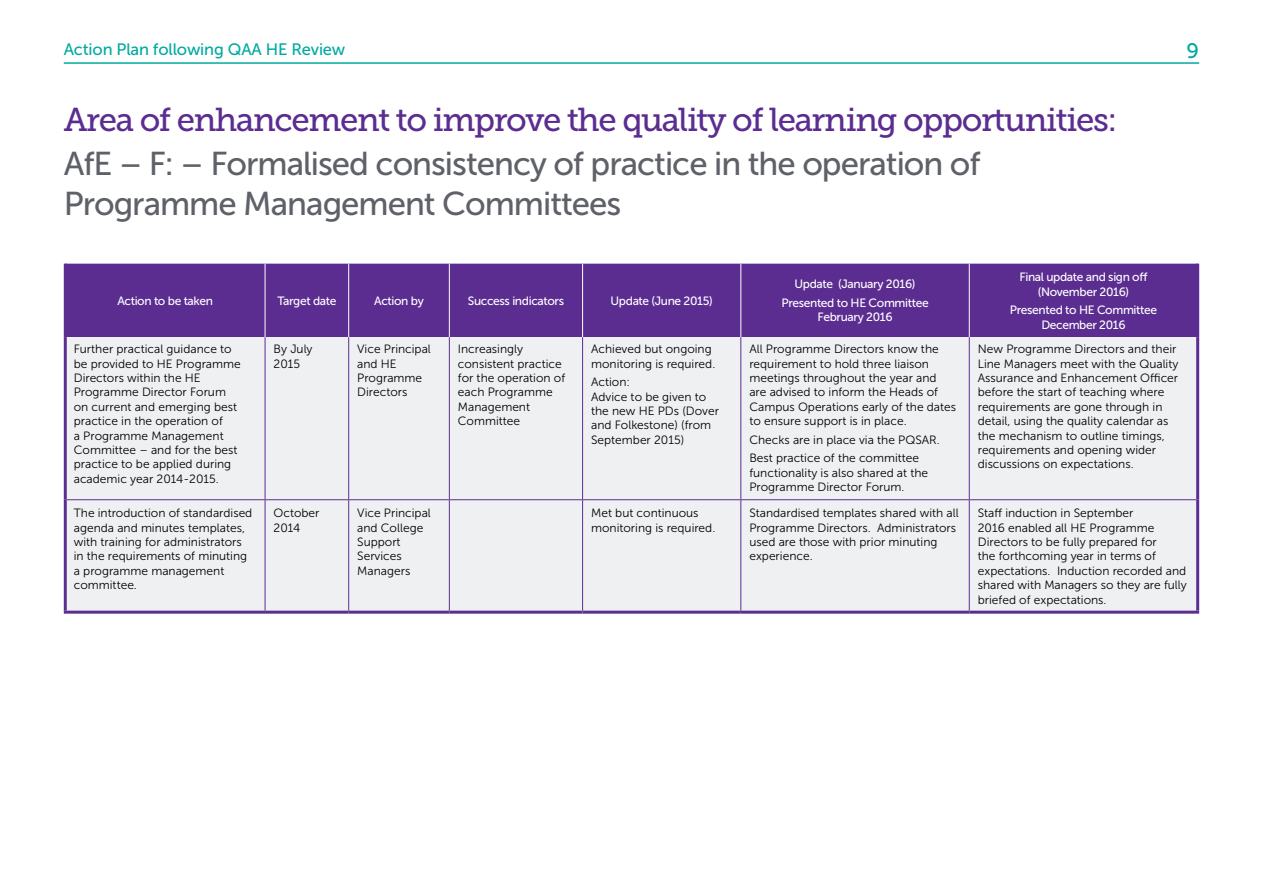
<style>
.page{position:relative;width:1263px;height:893px;background:#fff}
.page>*{position:absolute;margin:0;border:0;box-sizing:border-box;transform-origin:0 0}
.t1{font:33px/39.6px "Museo Sans 500";letter-spacing:-.03em;color:#5e6168}
.t2{font:33px "Museo Slab 500";letter-spacing:-.04em;color:#5c2d91}
.t3{font:21px "Museo Sans 500";color:#00aaa0}
.t4{font:16.5px "Museo Sans 500";letter-spacing:-.01em;color:#00aaa0}
.t5{font:12px/14.4px "Museo Sans 300";color:#000}
.t6{font:12px/14.4px "Museo Sans 500";letter-spacing:-.03em;color:#fff;text-align:center}
</style>
<div class="page">
<hr style="left:64px;top:62px;width:1135px;height:2px;background:#00aaa0">
<div style="left:67px;top:264px;width:1129px;height:73px;background:#5c2d91"></div>
<div style="left:67px;top:337px;width:1129px;height:274px;background:#eff0f2"></div>
<hr style="left:265px;top:337px;width:1px;height:162px;background:#5c2d91">
<hr style="left:348px;top:337px;width:1px;height:162px;background:#5c2d91">
<hr style="left:449px;top:337px;width:1px;height:162px;background:#5c2d91">
<hr style="left:265px;top:500px;width:1px;height:111px;background:#5c2d91">
<hr style="left:348px;top:500px;width:1px;height:111px;background:#5c2d91">
<hr style="left:449px;top:500px;width:1px;height:111px;background:#5c2d91">
<hr style="left:582px;top:337px;width:1px;height:162px;background:#5c2d91">
<hr style="left:582px;top:500px;width:1px;height:111px;background:#5c2d91">
<hr style="left:740px;top:337px;width:1px;height:162px;background:#5c2d91">
<hr style="left:969px;top:337px;width:1px;height:162px;background:#5c2d91">
<hr style="left:740px;top:500px;width:1px;height:111px;background:#5c2d91">
<hr style="left:969px;top:500px;width:1px;height:111px;background:#5c2d91">
<hr style="left:67px;top:499px;width:198px;height:1px;background:#5c2d91">
<hr style="left:265px;top:499px;width:84px;height:1px;background:#5c2d91">
<hr style="left:349px;top:499px;width:100px;height:1px;background:#5c2d91">
<hr style="left:449px;top:499px;width:134px;height:1px;background:#5c2d91">
<hr style="left:583px;top:499px;width:158px;height:1px;background:#5c2d91">
<hr style="left:741px;top:499px;width:228px;height:1px;background:#5c2d91">
<hr style="left:969px;top:499px;width:227px;height:1px;background:#5c2d91">
<hr style="left:64px;top:337px;width:3px;height:163px;background:#5c2d91">
<hr style="left:1196px;top:337px;width:3px;height:163px;background:#5c2d91">
<hr style="left:64px;top:500px;width:3px;height:111px;background:#5c2d91">
<hr style="left:1196px;top:500px;width:3px;height:111px;background:#5c2d91">
<hr style="left:64px;top:611px;width:201px;height:3px;background:#5c2d91">
<hr style="left:265px;top:611px;width:84px;height:3px;background:#5c2d91">
<hr style="left:349px;top:611px;width:100px;height:3px;background:#5c2d91">
<hr style="left:449px;top:611px;width:134px;height:3px;background:#5c2d91">
<hr style="left:583px;top:611px;width:158px;height:3px;background:#5c2d91">
<hr style="left:741px;top:611px;width:228px;height:3px;background:#5c2d91">
<hr style="left:969px;top:611px;width:230px;height:3px;background:#5c2d91">
<hr style="left:64px;top:264px;width:3px;height:73px;background:#5c2d91">
<hr style="left:1196px;top:264px;width:3px;height:73px;background:#5c2d91">
<hr style="left:265px;top:264px;width:1px;height:73px;background:#fff">
<hr style="left:348px;top:264px;width:1px;height:73px;background:#fff">
<hr style="left:449px;top:264px;width:1px;height:73px;background:#fff">
<hr style="left:582px;top:264px;width:1px;height:73px;background:#fff">
<hr style="left:740px;top:264px;width:1px;height:73px;background:#fff">
<hr style="left:969px;top:264px;width:1px;height:73px;background:#fff">
<h3 class="t4" style="left:64px;top:40px;width:283px">Action Plan following QAA HE Review</h3>
<h2 class="t3" style="left:1186px;top:39px;width:14px">9</h2>
<h1 class="t2" style="left:64px;top:101px;width:1055px">Area of enhancement to improve the quality of learning opportunities:</h1>
<h1 class="t1" style="left:64px;top:144px;width:918px">AfE – F: – Formalised consistency of practice in the operation of<br>Programme Management Committees</h1>
<p class="t6" style="left:117px;top:294px;width:97px">Action to be taken</p>
<p class="t6" style="left:277px;top:294px;width:61px">Target date</p>
<p class="t6" style="left:374px;top:294px;width:51px">Action by</p>
<p class="t6" style="left:468px;top:294px;width:98px">Success indicators</p>
<p class="t6" style="left:611px;top:294px;width:104px">Update (June 2015)</p>
<p class="t5" style="left:74px;top:342px;width:169px">Further practical guidance to be provided to HE Programme<br>Directors within the HE<br>Programme Director Forum on current and emerging best practice in the operation of<br>a Programme Management<br>Committee – and for the best practice to be applied during academic year 2014-2015.</p>
<p class="t5" style="left:274px;top:342px;width:41px">By July<br>2015</p>
<p class="t5" style="left:357px;top:342px;width:75px">Vice Principal and HE<br>Programme<br>Directors</p>
<p class="t5" style="left:458px;top:342px;width:109px">Increasingly consistent practice for the operation of each Programme<br>Management<br>Committee</p>
<p class="t5" style="left:591px;top:342px;width:126px">Achieved but ongoing monitoring is required.</p>
<p class="t5" style="left:591px;top:375px;width:129px">Action:<br>Advice to be given to the new HE PDs (Dover and Folkestone) (from<br>September 2015)</p>
<p class="t6" style="left:781px;top:275px;width:149px;line-height:18.6px">Update (January 2016)<br>Presented to HE Committee</p>
<p class="t6" style="left:817px;top:310px;width:77px">February 2016</p>
<p class="t5" style="left:749px;top:342px;width:208px">All Programme Directors know the requirement to hold three liaison meetings throughout the year and are advised to inform the Heads of Campus Operations early of the dates to ensure support is in place.</p>
<p class="t5" style="left:749px;top:430px;width:192px;line-height:18.6px">Checks are in place via the PQSAR.<br>Best practice of the committee</p>
<p class="t5" style="left:749px;top:466px;width:180px">functionality is also shared at the<br>Programme Director Forum.</p>
<p class="t6" style="left:1019px;top:270px;width:129px">Final update and sign off (November 2016)</p>
<p class="t6" style="left:1010px;top:303px;width:149px">Presented to HE Committee<br>December 2016</p>
<p class="t5" style="left:978px;top:342px;width:202px">New Programme Directors and their Line Managers meet with the Quality Assurance and Enhancement Officer before the start of teaching where requirements are gone through in detail, using the quality calendar as the mechanism to outline timings, requirements and opening wider discussions on expectations.</p>
<p class="t5" style="left:74px;top:506px;width:180px">The introduction of standardised agenda and minutes templates, with training for administrators in the requirements of minuting a programme management committee.</p>
<p class="t5" style="left:274px;top:506px;width:47px">October<br>2014</p>
<p class="t5" style="left:357px;top:506px;width:75px">Vice Principal and College<br>Support<br>Services<br>Managers</p>
<p class="t5" style="left:591px;top:506px;width:126px">Met but continuous monitoring is required.</p>
<p class="t5" style="left:749px;top:506px;width:211px">Standardised templates shared with all<br>Programme Directors. Administrators used are those with prior minuting experience.</p>
<p class="t5" style="left:978px;top:506px;width:210px">Staff induction in September<br>2016 enabled all HE Programme<br>Directors to be fully prepared for<br>the forthcoming year in terms of expectations. Induction recorded and shared with Managers so they are fully briefed of expectations.</p>
</div>
